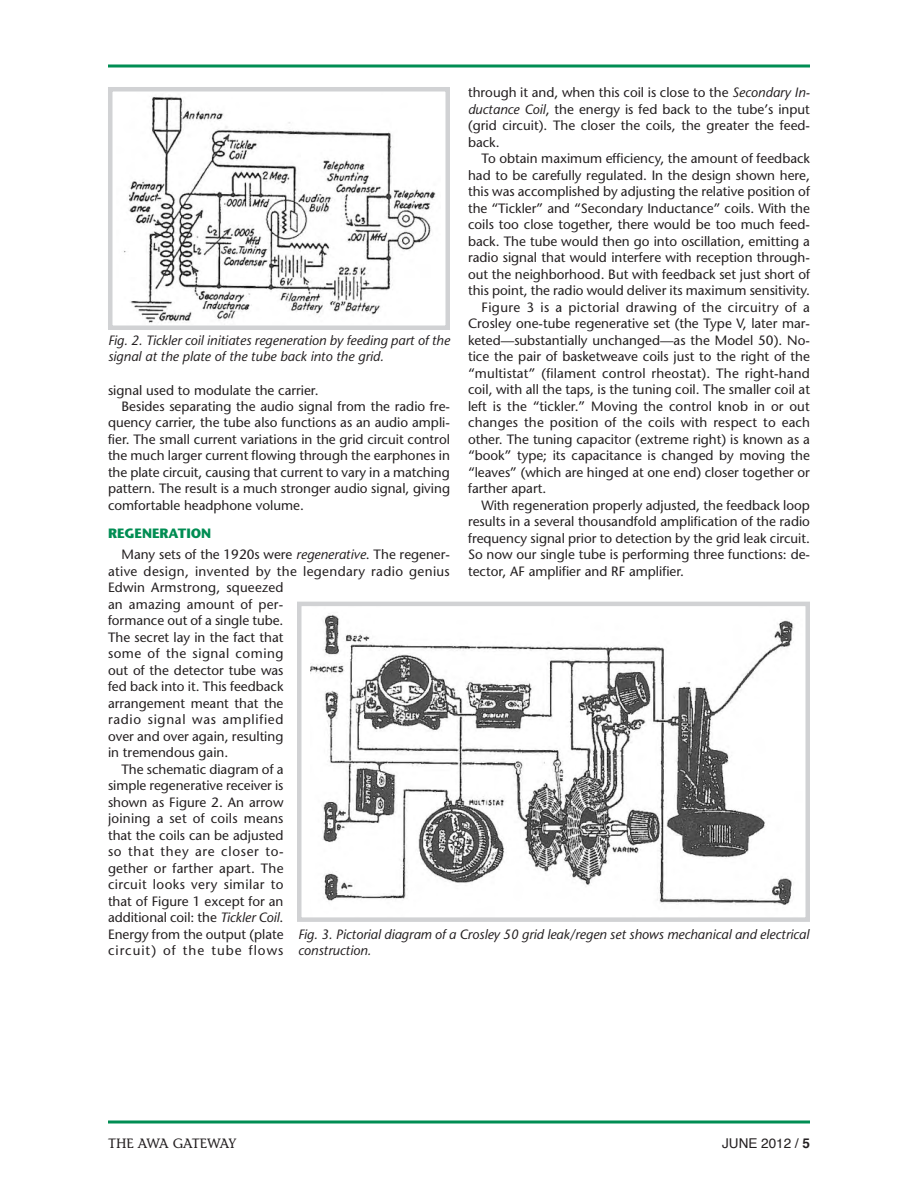
<style>
.page{position:relative;width:918px;height:1188px;background:#fff}
.page>*{position:absolute;margin:0;border:0;box-sizing:border-box;transform-origin:0 0}
.t1{font:13.5px/16.5px "Stone Sans";color:#231f20}
.t2{font:italic 13.5px/16.5px "Stone Sans";color:#231f20}
.t3{font:13.5px "Stone Sans";letter-spacing:.03em;color:#231f20}
.t4{font:13.5px "Stone Sans";letter-spacing:.025em;color:#231f20}
.t5{font:13.5px "Stone Sans";letter-spacing:.05em;color:#231f20}
.t6{font:13.5px "Stone Sans";letter-spacing:.02em;color:#231f20}
.t7{font:13.5px "Stone Sans";letter-spacing:.075em;color:#231f20}
.t8{font:13.5px "Stone Sans";letter-spacing:.035em;color:#231f20}
.t9{font:13.5px "Stone Informal";letter-spacing:-.035em;color:#231f20}
.t10{font:13.5px "Helvetica";color:#231f20}
.s1{font-style:italic}
.s2{font-weight:700;color:#008d53}
.s3{font-weight:700}
</style>
<div class="page">
<svg style="left:108px;top:64px;width:702px;height:4px;background:#3fa97d"></svg>
<svg style="left:108px;top:1120px;width:702px;height:4px;background:#3fa97d"></svg>
<img style="left:124px;top:97px;width:312px;height:226px">
<div style="left:108px;top:87px;width:342px;height:243px;border:4px solid #d1d2d4"></div>
<img style="left:310px;top:614px;width:484px;height:291px">
<div style="left:297px;top:602px;width:513px;height:320px;border:4px solid #d1d2d4"></div>
<p class="t1" style="left:468px;top:86px;width:344px;text-align:justify">through it and, when this coil is close to the <span class="s1">Secondary In&shy;ductance Coil</span>, the energy is fed back to the tube’s input (grid circuit). The closer the coils, the greater the feed&shy;back.</p>
<p class="t1" style="left:482px;top:152px;width:330px">To obtain maximum efficiency, the amount of feedback</p>
<p class="t1" style="left:468px;top:168px;width:344px">had to be carefully regulated. In the design shown here,</p>
<p class="t1" style="left:468px;top:185px;width:343px">this was accomplished by adjusting the relative position of</p>
<p class="t1" style="left:468px;top:201px;width:343px">the “Tickler” and “Secondary Inductance” coils. With the</p>
<p class="t1" style="left:468px;top:218px;width:343px">coils too close together, there would be too much feed-</p>
<p class="t1" style="left:468px;top:234px;width:344px">back. The tube would then go into oscillation, emitting a</p>
<p class="t1" style="left:468px;top:251px;width:344px">radio signal that would interfere with reception through-</p>
<p class="t1" style="left:468px;top:267px;width:344px">out the neighborhood. But with feedback set just short of</p>
<p class="t1" style="left:468px;top:284px;width:344px">this point, the radio would deliver its maximum sensitivity.</p>
<p class="t3" style="left:482px;top:302px;width:330px">Figure 3 is a pictorial drawing of the circuitry of a</p>
<p class="t1" style="left:468px;top:317px;width:344px">Crosley one-tube regenerative set (the Type V, later mar-</p>
<p class="t1" style="left:468px;top:333px;width:343px">keted—substantially unchanged—as the Model 50). No-</p>
<p class="t1" style="left:468px;top:350px;width:344px">tice the pair of basketweave coils just to the right of the</p>
<p class="t1" style="left:468px;top:366px;width:343px">“multistat” (filament control rheostat). The right-hand</p>
<p class="t1" style="left:468px;top:383px;width:344px">coil, with all the taps, is the tuning coil. The smaller coil at</p>
<p class="t1" style="left:468px;top:399px;width:343px">left is the “tickler.” Moving the control knob in or out</p>
<p class="t1" style="left:468px;top:416px;width:344px">changes the position of the coils with respect to each</p>
<p class="t1" style="left:468px;top:432px;width:343px">other. The tuning capacitor (extreme right) is known as a</p>
<p class="t1" style="left:468px;top:449px;width:344px">“book” type; its capacitance is changed by moving the</p>
<p class="t1" style="left:468px;top:465px;width:343px">“leaves” (which are hinged at one end) closer together or</p>
<p class="t1" style="left:468px;top:482px;width:80px">farther apart.</p>
<p class="t1" style="left:482px;top:498px;width:330px">With regeneration properly adjusted, the feedback loop</p>
<p class="t1" style="left:468px;top:515px;width:343px">results in a several thousandfold amplification of the radio</p>
<p class="t1" style="left:468px;top:531px;width:343px">frequency signal prior to detection by the grid leak circuit.</p>
<p class="t1" style="left:468px;top:548px;width:344px">So now our single tube is performing three functions: de-</p>
<p class="t1" style="left:468px;top:564px;width:218px">tector, AF amplifier and RF amplifier.</p>
<p class="t2" style="left:108px;top:333px;width:343px">Fig. 2. Tickler coil initiates regeneration by feeding part of the signal at the plate of the tube back into the grid.</p>
<p class="t1" style="left:108px;top:383px;width:212px">signal used to modulate the carrier.</p>
<p class="t1" style="left:122px;top:399px;width:330px">Besides separating the audio signal from the radio fre-</p>
<p class="t1" style="left:108px;top:416px;width:343px">quency carrier, the tube also functions as an audio ampli-</p>
<p class="t1" style="left:108px;top:432px;width:343px">fier. The small current variations in the grid circuit control</p>
<p class="t1" style="left:108px;top:449px;width:344px">the much larger current flowing through the earphones in</p>
<p class="t1" style="left:108px;top:465px;width:343px">the plate circuit, causing that current to vary in a matching</p>
<p class="t1" style="left:108px;top:482px;width:344px">pattern. The result is a much stronger audio signal, giving</p>
<p class="t1" style="left:108px;top:498px;width:197px">comfortable headphone volume.</p>
<p class="t1" style="left:122px;top:525px;width:330px;line-height:21px;text-indent:-14px"><span class="s2">REGENERATION<br></span>Many sets of the 1920s were <span class="s1">regenerative</span>. The regener-</p>
<p class="t4" style="left:108px;top:566px;width:343px">ative design, invented by the legendary radio genius</p>
<p class="t1" style="left:108px;top:581px;width:177px">Edwin Armstrong, squeezed</p>
<p class="t1" style="left:108px;top:597px;width:177px">an amazing amount of per-</p>
<p class="t1" style="left:108px;top:614px;width:177px">formance out of a single tube.</p>
<p class="t1" style="left:108px;top:630px;width:177px">The secret lay in the fact that</p>
<p class="t8" style="left:108px;top:649px;width:177px">some of the signal coming</p>
<p class="t1" style="left:108px;top:663px;width:177px">out of the detector tube was</p>
<p class="t1" style="left:108px;top:680px;width:177px">fed back into it. This feedback</p>
<p class="t1" style="left:108px;top:696px;width:177px">arrangement meant that the</p>
<p class="t5" style="left:108px;top:715px;width:177px">radio signal was amplified</p>
<p class="t1" style="left:108px;top:729px;width:177px">over and over again, resulting</p>
<p class="t1" style="left:108px;top:746px;width:122px">in tremendous gain.</p>
<p class="t1" style="left:122px;top:762px;width:164px">The schematic diagram of a</p>
<p class="t1" style="left:108px;top:779px;width:177px">simple regenerative receiver is</p>
<p class="t1" style="left:108px;top:795px;width:177px">shown as Figure 2. An arrow</p>
<p class="t6" style="left:108px;top:814px;width:177px">joining a set of coils means</p>
<p class="t1" style="left:108px;top:828px;width:177px">that the coils can be adjusted</p>
<p class="t5" style="left:108px;top:847px;width:177px">so that they are closer to-</p>
<p class="t1" style="left:108px;top:861px;width:177px">gether or farther apart. The</p>
<p class="t3" style="left:108px;top:880px;width:177px">circuit looks very similar to</p>
<p class="t1" style="left:108px;top:894px;width:177px">that of Figure 1 except for an</p>
<p class="t1" style="left:108px;top:911px;width:177px">additional coil: the <span class="s1">Tickler Coil</span>.</p>
<p class="t1" style="left:108px;top:927px;width:177px">Energy from the output (plate</p>
<p class="t7" style="left:108px;top:945px;width:177px">circuit) of the tube flows</p>
<p class="t2" style="left:298px;top:927px;width:513px">Fig. 3. Pictorial diagram of a Crosley 50 grid leak/regen set shows mechanical and electrical construction.</p>
<p class="t9" style="left:108px;top:1136px;width:130px">THE AWA GATEWAY</p>
<p class="t10" style="left:722px;top:1138px;width:89px">JUNE 2012 / <span class="s3">5</span></p>
</div>
